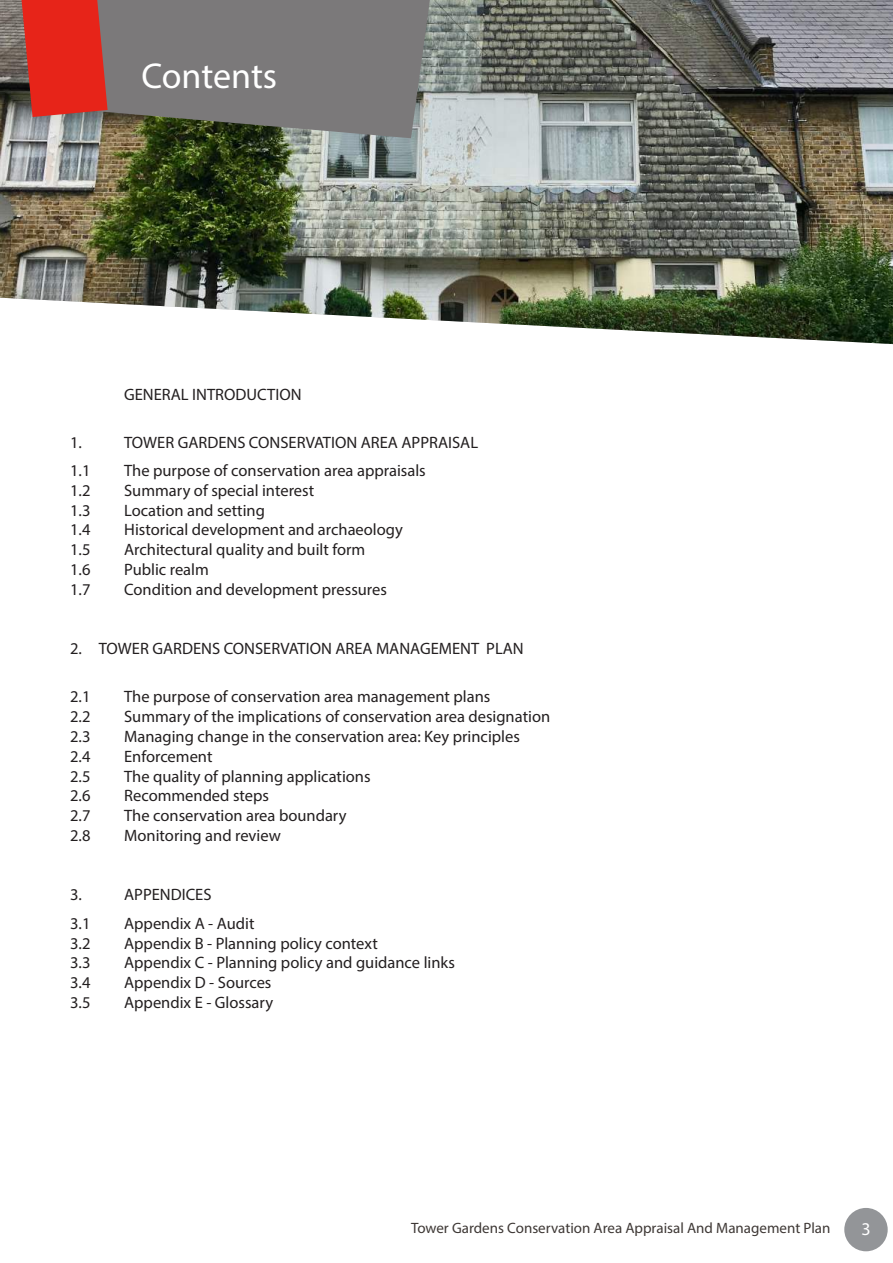
<style>
.page{position:relative;width:893px;height:1263px;background:#fff}
.page>*{position:absolute;margin:0;border:0;box-sizing:border-box;transform-origin:0 0}
.t1{font:36px "Myriad Pro";letter-spacing:-.005em;color:#fff}
.t2{font:18px "Myriad Pro";color:#fff}
.t3{font:16.5px "Myriad Pro";color:#231f20}
.t4{font:15px "Myriad Pro";color:#3e3835}
</style>
<div class="page">
<div style="left:844px;top:1208px;width:44px;height:43px;background:#939598;border-radius:50%"></div>
<img style="left:1px;top:0;width:892px;height:344px">
<svg style="left:83px;top:0;width:347px;height:138px;fill:#7b797a"></svg>
<svg style="left:22px;top:0;width:86px;height:117px"></svg>
<img style="left:0;top:0;width:1px;height:1263px">
<h1 class="t1" style="left:141px;top:54px;width:137px">Contents</h1>
<p class="t3" style="left:124px;top:384px;width:179px">GENERAL INTRODUCTION</p>
<p class="t3" style="left:70px;top:432px;width:13px">1.</p>
<p class="t3" style="left:124px;top:432px;width:355px">TOWER GARDENS CONSERVATION AREA APPRAISAL</p>
<p class="t3" style="left:70px;top:460px;width:22px">1.1</p>
<p class="t3" style="left:124px;top:460px;width:303px">The purpose of conservation area appraisals</p>
<p class="t3" style="left:70px;top:480px;width:22px">1.2</p>
<p class="t3" style="left:124px;top:480px;width:192px">Summary of special interest</p>
<p class="t3" style="left:70px;top:500px;width:22px">1.3</p>
<p class="t3" style="left:124px;top:500px;width:142px">Location and setting</p>
<p class="t3" style="left:70px;top:520px;width:22px">1.4</p>
<p class="t3" style="left:124px;top:520px;width:280px">Historical development and archaeology</p>
<p class="t3" style="left:70px;top:539px;width:22px">1.5</p>
<p class="t3" style="left:124px;top:539px;width:243px">Architectural quality and built form</p>
<p class="t3" style="left:70px;top:559px;width:22px">1.6</p>
<p class="t3" style="left:124px;top:559px;width:86px">Public realm</p>
<p class="t3" style="left:70px;top:579px;width:22px">1.7</p>
<p class="t3" style="left:124px;top:579px;width:264px">Condition and development pressures</p>
<p class="t3" style="left:70px;top:638px;width:455px">2. TOWER GARDENS CONSERVATION AREA MANAGEMENT PLAN</p>
<p class="t3" style="left:70px;top:687px;width:22px">2.1</p>
<p class="t3" style="left:124px;top:687px;width:368px">The purpose of conservation area management plans</p>
<p class="t3" style="left:70px;top:706px;width:22px">2.2</p>
<p class="t3" style="left:124px;top:706px;width:428px">Summary of the implications of conservation area designation</p>
<p class="t3" style="left:70px;top:726px;width:22px">2.3</p>
<p class="t3" style="left:124px;top:726px;width:397px">Managing change in the conservation area: Key principles</p>
<p class="t3" style="left:70px;top:746px;width:22px">2.4</p>
<p class="t3" style="left:124px;top:746px;width:90px">Enforcement</p>
<p class="t3" style="left:70px;top:766px;width:22px">2.5</p>
<p class="t3" style="left:124px;top:766px;width:248px">The quality of planning applications</p>
<p class="t3" style="left:70px;top:786px;width:22px">2.6</p>
<p class="t3" style="left:124px;top:786px;width:146px">Recommended steps</p>
<p class="t3" style="left:70px;top:805px;width:22px">2.7</p>
<p class="t3" style="left:124px;top:805px;width:224px">The conservation area boundary</p>
<p class="t3" style="left:70px;top:825px;width:22px">2.8</p>
<p class="t3" style="left:124px;top:825px;width:158px">Monitoring and review</p>
<p class="t3" style="left:70px;top:885px;width:13px">3.</p>
<p class="t3" style="left:124px;top:885px;width:89px">APPENDICES</p>
<p class="t3" style="left:70px;top:913px;width:22px">3.1</p>
<p class="t3" style="left:124px;top:913px;width:132px">Appendix A - Audit</p>
<p class="t3" style="left:70px;top:933px;width:22px">3.2</p>
<p class="t3" style="left:124px;top:933px;width:255px">Appendix B - Planning policy context</p>
<p class="t3" style="left:70px;top:952px;width:22px">3.3</p>
<p class="t3" style="left:124px;top:952px;width:332px">Appendix C - Planning policy and guidance links</p>
<p class="t3" style="left:70px;top:972px;width:22px">3.4</p>
<p class="t3" style="left:124px;top:972px;width:149px">Appendix D - Sources</p>
<p class="t3" style="left:70px;top:992px;width:22px">3.5</p>
<p class="t3" style="left:124px;top:992px;width:150px">Appendix E - Glossary</p>
<p class="t4" style="left:411px;top:1218px;width:421px">Tower Gardens Conservation Area Appraisal And Management Plan</p>
<p class="t2" style="left:861px;top:1218px;width:11px">3</p>
</div>
